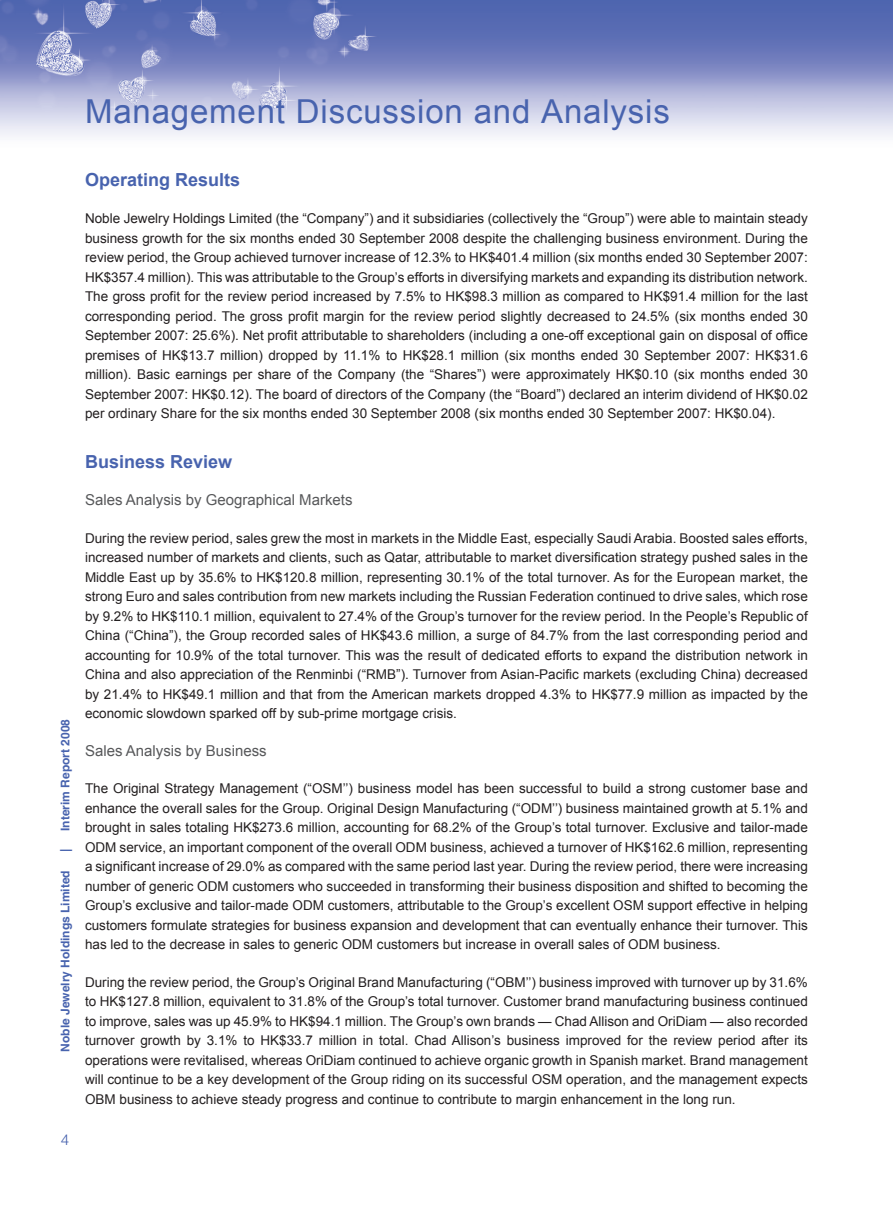
<style>
.page{position:relative;width:893px;height:1212px;background:#fff}
.page>*{position:absolute;margin:0;border:0;box-sizing:border-box;transform-origin:0 0}
.t1{font:33px "Arial";letter-spacing:.025em;color:#4863ae}
.t2{font:700 18px "Arial";color:#4863ae}
.t3{font:15px "Arial";color:#57585a}
.t4{font:300 15px "Helvetica LT Std";color:#4863ae}
.t5{font:13.5px/19.5px "Arial";color:#231f20;text-align:justify}
.t6{font:700 12px "Helvetica LT Std";color:#4863ae}
</style>
<div class="page">
<img style="left:0;top:0;width:893px;height:136px">
<h1 class="t1" style="left:85px;top:93px;width:586px">Management Discussion and Analysis</h1>
<p class="t6" style="left:61px;top:831px;width:114px;rotate:-90deg">Interim Report 2008</p>
<p class="t6" style="left:61px;top:852px;width:5px;rotate:-90deg">|</p>
<p class="t6" style="left:61px;top:1052px;width:183px;rotate:-90deg">Noble Jewelry Holdings Limited</p>
<p class="t4" style="left:61px;top:1131px;width:10px">4</p>
<h2 class="t2" style="left:85px;top:169px;width:157px">Operating Results</h2>
<p class="t5" style="left:85px;top:209px;width:724px">Noble Jewelry Holdings Limited (the “Company”) and it subsidiaries (collectively the “Group”) were able to maintain steady business growth for the six months ended 30 September 2008 despite the challenging business environment. During the review period, the Group achieved turnover increase of 12.3% to HK$401.4 million (six months ended 30 September 2007:<br>HK$357.4 million). This was attributable to the Group’s efforts in diversifying markets and expanding its distribution network.<br>The gross profit for the review period increased by 7.5% to HK$98.3 million as compared to HK$91.4 million for the last corresponding period. The gross profit margin for the review period slightly decreased to 24.5% (six months ended 30<br>September 2007: 25.6%). Net profit attributable to shareholders (including a one-off exceptional gain on disposal of office premises of HK$13.7 million) dropped by 11.1% to HK$28.1 million (six months ended 30 September 2007: HK$31.6 million). Basic earnings per share of the Company (the “Shares”) were approximately HK$0.10 (six months ended 30<br>September 2007: HK$0.12). The board of directors of the Company (the “Board”) declared an interim dividend of HK$0.02 per ordinary Share for the six months ended 30 September 2008 (six months ended 30 September 2007: HK$0.04).</p>
<h2 class="t2" style="left:85px;top:451px;width:149px">Business Review</h2>
<p class="t3" style="left:85px;top:491px;width:269px">Sales Analysis by Geographical Markets</p>
<p class="t5" style="left:85px;top:528px;width:724px">During the review period, sales grew the most in markets in the Middle East, especially Saudi Arabia. Boosted sales efforts, increased number of markets and clients, such as Qatar, attributable to market diversification strategy pushed sales in the Middle East up by 35.6% to HK$120.8 million, representing 30.1% of the total turnover. As for the European market, the strong Euro and sales contribution from new markets including the Russian Federation continued to drive sales, which rose by 9.2% to HK$110.1 million, equivalent to 27.4% of the Group’s turnover for the review period. In the People’s Republic of China (“China”), the Group recorded sales of HK$43.6 million, a surge of 84.7% from the last corresponding period and accounting for 10.9% of the total turnover. This was the result of dedicated efforts to expand the distribution network in China and also appreciation of the Renminbi (“RMB”). Turnover from Asian-Pacific markets (excluding China) decreased by 21.4% to HK$49.1 million and that from the American markets dropped 4.3% to HK$77.9 million as impacted by the economic slowdown sparked off by sub-prime mortgage crisis.</p>
<p class="t3" style="left:85px;top:742px;width:183px">Sales Analysis by Business</p>
<p class="t5" style="left:85px;top:779px;width:724px">The Original Strategy Management (“OSM’’) business model has been successful to build a strong customer base and enhance the overall sales for the Group. Original Design Manufacturing (“ODM’’) business maintained growth at 5.1% and brought in sales totaling HK$273.6 million, accounting for 68.2% of the Group’s total turnover. Exclusive and tailor-made ODM service, an important component of the overall ODM business, achieved a turnover of HK$162.6 million, representing a significant increase of 29.0% as compared with the same period last year. During the review period, there were increasing number of generic ODM customers who succeeded in transforming their business disposition and shifted to becoming the Group’s exclusive and tailor-made ODM customers, attributable to the Group’s excellent OSM support effective in helping customers formulate strategies for business expansion and development that can eventually enhance their turnover. This has led to the decrease in sales to generic ODM customers but increase in overall sales of ODM business.</p>
<p class="t5" style="left:85px;top:972px;width:724px">During the review period, the Group’s Original Brand Manufacturing (“OBM’’) business improved with turnover up by 31.6% to HK$127.8 million, equivalent to 31.8% of the Group’s total turnover. Customer brand manufacturing business continued to improve, sales was up 45.9% to HK$94.1 million. The Group’s own brands — Chad Allison and OriDiam — also recorded turnover growth by 3.1% to HK$33.7 million in total. Chad Allison’s business improved for the review period after its operations were revitalised, whereas OriDiam continued to achieve organic growth in Spanish market. Brand management will continue to be a key development of the Group riding on its successful OSM operation, and the management expects OBM business to achieve steady progress and continue to contribute to margin enhancement in the long run.</p>
</div>
